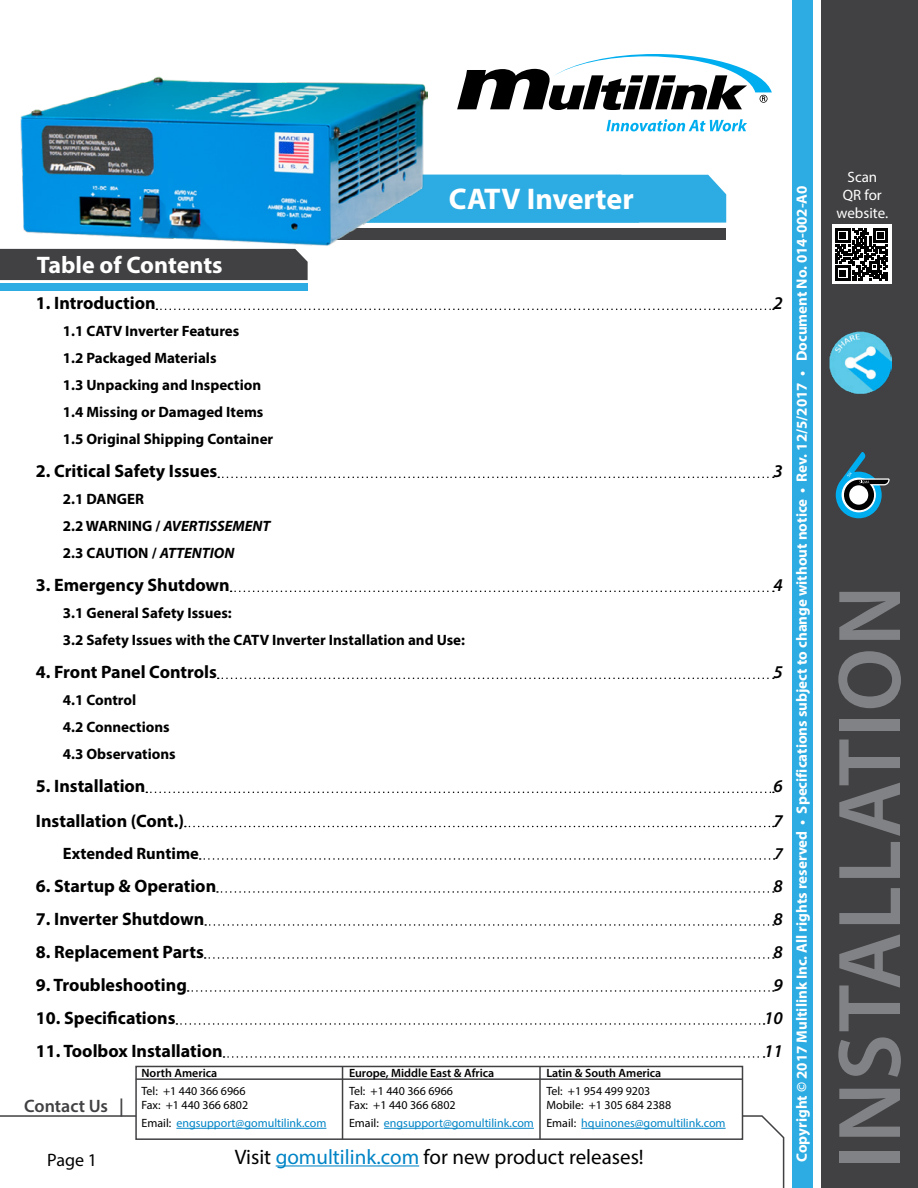
<style>
.page{position:relative;width:918px;height:1188px;background:#fff}
.page>*{position:absolute;margin:0;border:0;box-sizing:border-box;transform-origin:0 0}
.t1{font:600 90px "Myriad Pro";letter-spacing:.02em;color:#808285}
.t2{font:700 30px "Myriad Pro";color:#fff}
.t3{font:700 24px "Myriad Pro";color:#fff}
.t4{font:21px "Myriad Pro";color:#000}
.t5{font:700 18px "Myriad Pro";color:#000}
.t6{font:italic 600 18px "Myriad Pro";color:#000}
.t7{font:600 18px "Myriad Pro";color:#414042}
.t8{font:18px "Myriad Pro";color:#000}
.t9{font:700 16.5px "Myriad Pro";color:#000}
.t10{font:italic 600 16.5px "Myriad Pro";color:#000}
.t11{font:700 15px/27px "Myriad Pro";color:#000}
.t12{font:700 15px "Myriad Pro";color:#fff}
.t13{font:15px/18px "Myriad Pro";color:#fff;text-align:center}
.t14{font:12px/14.4px "Myriad Pro";color:#000}
.t15{font:12px "Myriad Pro";color:#0084c6}
.t16{font:600 12px "Myriad Pro";color:#000}
.s1{font-style:italic}
.s2{color:#000}
.s3{color:#0084c6}
</style>
<div class="page">
<svg style="left:0;top:1115px;width:785px;height:73px"></svg>
<svg style="left:457px;top:54px;width:315px;height:56px"></svg>
<svg style="left:606px;top:119px;width:141px;height:12px"></svg>
<div style="left:135px;top:1066px;width:608px;height:74px;background:#fff;border:2px solid #414042"></div>
<hr style="left:539px;top:1066px;width:2px;height:73px;background:#414042">
<hr style="left:342px;top:1066px;width:1px;height:73px;background:#414042">
<hr style="left:136px;top:1078px;width:607px;height:2px;background:#414042">
<hr style="left:176px;top:1128px;width:150px;height:1px;background:#0084c6">
<hr style="left:384px;top:1128px;width:150px;height:1px;background:#0084c6">
<hr style="left:581px;top:1128px;width:145px;height:1px;background:#0084c6">
<div style="left:329px;top:229px;width:397px;height:11px;background:#414042"></div>
<hr style="left:276px;top:1165px;width:143px;height:1px;background:#0084c6">
<div style="left:821px;top:0;width:97px;height:1188px;background:#414042"></div>
<div style="left:792px;top:0;width:21px;height:1188px;background:#2cace2"></div>
<img style="left:830px;top:331px;width:62px;height:62px">
<div style="left:832px;top:224px;width:60px;height:60px;background:#fff"></div>
<svg style="left:835px;top:228px;width:53px;height:52px"></svg>
<svg style="left:836px;top:452px;width:54px;height:66px"></svg>
<div style="left:427px;top:175px;width:299px;height:48px;background:#2cace2"></div>
<svg style="left:156px;top:309px;width:618px;height:1px"></svg>
<svg style="left:218px;top:477px;width:556px;height:1px"></svg>
<svg style="left:231px;top:591px;width:543px;height:1px"></svg>
<svg style="left:218px;top:678px;width:556px;height:1px"></svg>
<svg style="left:146px;top:792px;width:628px;height:1px"></svg>
<svg style="left:185px;top:826px;width:589px;height:1px"></svg>
<svg style="left:200px;top:858px;width:575px;height:2px"></svg>
<svg style="left:217px;top:891px;width:557px;height:2px"></svg>
<svg style="left:205px;top:924px;width:569px;height:2px"></svg>
<svg style="left:205px;top:957px;width:569px;height:2px"></svg>
<svg style="left:188px;top:990px;width:586px;height:2px"></svg>
<svg style="left:176px;top:1023px;width:589px;height:2px"></svg>
<svg style="left:224px;top:1056px;width:541px;height:2px"></svg>
<div style="left:0;top:283px;width:308px;height:8px;background:#2cace2"></div>
<div style="left:0;top:249px;width:308px;height:31px;background:#414042"></div>
<img style="left:20px;top:76px;width:407px;height:170px">
<h3 class="t3" style="left:37px;top:250px;width:187px">Table of Contents</h3>
<h2 class="t2" style="left:449px;top:179px;width:186px">CATV Inverter</h2>
<p class="t5" style="left:36px;top:291px;width:121px">1. Introduction</p>
<p class="t6" style="left:774px;top:292px;width:11px">2</p>
<p class="t11" style="left:63px;top:317px;width:212px">1.1 CATV Inverter Features<br>1.2 Packaged Materials<br>1.3 Unpacking and Inspection<br>1.4 Missing or Damaged Items<br>1.5 Original Shipping Container</p>
<p class="t5" style="left:36px;top:459px;width:183px">2. Critical Safety Issues</p>
<p class="t6" style="left:774px;top:460px;width:11px">3</p>
<p class="t11" style="left:63px;top:485px;width:209px">2.1 DANGER<br>2.2 WARNING / <span class="s1">AVERTISSEMENT<br></span>2.3 CAUTION / <span class="s1">ATTENTION</span></p>
<p class="t5" style="left:36px;top:573px;width:195px">3. Emergency Shutdown</p>
<p class="t6" style="left:774px;top:574px;width:11px">4</p>
<p class="t11" style="left:63px;top:599px;width:404px">3.1 General Safety Issues:<br>3.2 Safety Issues with the CATV Inverter Installation and Use:</p>
<p class="t5" style="left:36px;top:660px;width:183px">4. Front Panel Controls</p>
<p class="t6" style="left:774px;top:661px;width:11px">5</p>
<p class="t11" style="left:63px;top:686px;width:114px">4.1 Control<br>4.2 Connections<br>4.3 Observations</p>
<p class="t5" style="left:36px;top:774px;width:111px">5. Installation</p>
<p class="t6" style="left:774px;top:775px;width:11px">6</p>
<p class="t5" style="left:36px;top:809px;width:150px">Installation (Cont.)</p>
<p class="t6" style="left:774px;top:809px;width:11px">7</p>
<p class="t9" style="left:63px;top:843px;width:138px">Extended Runtime</p>
<p class="t10" style="left:774px;top:843px;width:10px">7</p>
<p class="t5" style="left:36px;top:874px;width:182px">6. Startup &amp; Operation</p>
<p class="t6" style="left:774px;top:874px;width:11px">8</p>
<p class="t5" style="left:36px;top:907px;width:170px">7. Inverter Shutdown</p>
<p class="t6" style="left:774px;top:907px;width:11px">8</p>
<p class="t5" style="left:36px;top:940px;width:170px">8. Replacement Parts</p>
<p class="t6" style="left:774px;top:940px;width:11px">8</p>
<p class="t5" style="left:36px;top:973px;width:153px">9. Troubleshooting</p>
<p class="t6" style="left:774px;top:973px;width:11px">9</p>
<p class="t5" style="left:36px;top:1006px;width:141px">10. Specifications</p>
<p class="t6" style="left:764px;top:1006px;width:20px">10</p>
<p class="t5" style="left:36px;top:1039px;width:188px">11. Toolbox Installation</p>
<p class="t6" style="left:764px;top:1039px;width:20px">11</p>
<p class="t7" style="left:24px;top:1095px;width:101px">Contact Us |</p>
<p class="t8" style="left:47px;top:1149px;width:51px">Page 1</p>
<p class="t16" style="left:142px;top:1065px;width:77px">North America</p>
<p class="t14" style="left:142px;top:1083px;width:108px">Tel: +1 440 366 6966<br>Fax: +1 440 366 6802</p>
<p class="t15" style="left:142px;top:1116px;width:186px"><span class="s2">Email:</span> engsupport@gomultilink.com</p>
<p class="t16" style="left:349px;top:1065px;width:147px">Europe, Middle East &amp; Africa</p>
<p class="t16" style="left:546px;top:1065px;width:117px">Latin &amp; South America</p>
<p class="t14" style="left:349px;top:1083px;width:108px">Tel: +1 440 366 6966<br>Fax: +1 440 366 6802</p>
<p class="t15" style="left:349px;top:1116px;width:186px"><span class="s2">Email:</span> engsupport@gomultilink.com</p>
<p class="t14" style="left:546px;top:1083px;width:126px">Tel: +1 954 499 9203<br>Mobile: +1 305 684 2388</p>
<p class="t15" style="left:546px;top:1116px;width:181px"><span class="s2">Email:</span> hquinones@gomultilink.com</p>
<h3 class="t4" style="left:235px;top:1144px;width:411px">Visit <span class="s3">gomultilink.com</span> for new product releases!</h3>
<p class="t12" style="left:792px;top:361px;width:177px;rotate:-90deg">Document No. 014-002-A0</p>
<p class="t12" style="left:792px;top:1162px;width:792px;rotate:-90deg">Copyright © 2017 Multilink Inc. All rights reserved • Specifications subject to change without notice • Rev. 12/5/2017 •</p>
<p class="t13" style="left:837px;top:168px;width:53px">Scan<br>QR for website.</p>
<h1 class="t1" style="left:813px;top:1169px;width:585px;rotate:-90deg">INSTALLATION</h1>
</div>
